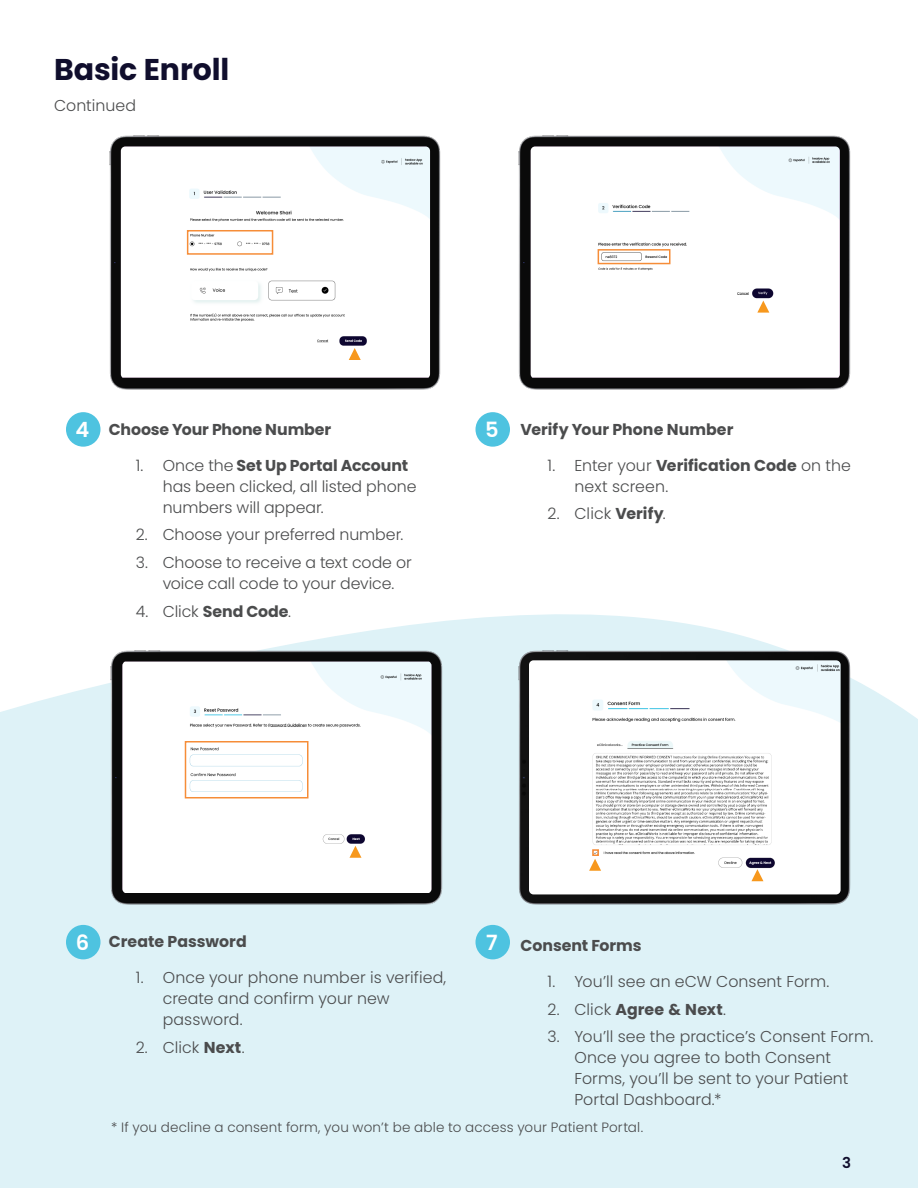
<style>
.page{position:relative;width:918px;height:1188px;background:#fff}
.page>*{position:absolute;margin:0;border:0;box-sizing:border-box;transform-origin:0 0}
.t1{font:700 30px "Poppins";letter-spacing:-.005em;color:#100e2d}
.t2{font:600 21px "Poppins";color:#fff}
.t3{font:300 15.75px/21px "Poppins";color:#4b4c4d}
.t4{font:700 15.75px "Poppins";color:#4b4c4d}
.t5{font:600 15px "Poppins";color:#100e2d}
.t6{font:300 13.5px "Poppins";letter-spacing:.01em;color:#4b4c4d}
.s1{font-weight:700}
.s2{font-weight:300}
</style>
<div class="page">
<svg style="left:0;top:614px;width:918px;height:574px;fill:#def2f7"></svg>
<div style="left:66px;top:412px;width:34px;height:35px;background:#4ec3e0;border-radius:50%"></div>
<div style="left:66px;top:925px;width:34px;height:34px;background:#4ec3e0;border-radius:50%"></div>
<div style="left:476px;top:925px;width:34px;height:34px;background:#4ec3e0;border-radius:50%"></div>
<div style="left:476px;top:412px;width:34px;height:35px;background:#4ec3e0;border-radius:50%"></div>
<img style="left:518px;top:135px;width:333px;height:255px">
<img style="left:531px;top:146px;width:309px;height:232px">
<div style="left:598px;top:249px;width:72px;height:15px;border:2px solid #f68d38"></div>
<svg style="left:757px;top:301px;width:12px;height:12px"></svg>
<img style="left:109px;top:135px;width:332px;height:255px">
<img style="left:121px;top:146px;width:309px;height:232px">
<div style="left:187px;top:230px;width:86px;height:25px;border:2px solid #f68d38"></div>
<svg style="left:349px;top:348px;width:12px;height:12px"></svg>
<img style="left:110px;top:648px;width:333px;height:258px">
<img style="left:122px;top:662px;width:310px;height:231px">
<div style="left:185px;top:741px;width:124px;height:57px;border:2px solid #f68d38"></div>
<svg style="left:349px;top:846px;width:12px;height:12px"></svg>
<img style="left:518px;top:648px;width:334px;height:258px">
<img style="left:529px;top:660px;width:312px;height:234px">
<svg style="left:751px;top:869px;width:12px;height:12px"></svg>
<svg style="left:589px;top:859px;width:12px;height:12px"></svg>
<div style="left:592px;top:849px;width:7px;height:7px;border:2px solid #f68d38"></div>
<h1 class="t1" style="left:54px;top:52px;width:177px">Basic Enroll</h1>
<p class="t3" style="left:54px;top:95px;width:84px">Continued</p>
<h2 class="t2" style="left:76px;top:418px;width:15px">4</h2>
<p class="t4" style="left:109px;top:420px;width:224px">Choose Your Phone Number</p>
<p class="t3" style="left:163px;top:455px;width:255px;text-indent:-27px">1. Once the <span class="s1">Set Up Portal Account </span>has been clicked, all listed phone numbers will appear.</p>
<p class="t3" style="left:136px;top:525px;width:268px">2. Choose your preferred number.</p>
<p class="t3" style="left:136px;top:552px;width:278px;text-align:center">3. Choose to receive a text code or voice call code to your device.</p>
<p class="t3" style="left:136px;top:601px;width:156px">4. Click <span class="s1">Send Code</span>.</p>
<h2 class="t2" style="left:485px;top:418px;width:15px">5</h2>
<p class="t4" style="left:521px;top:420px;width:214px">Verify Your Phone Number</p>
<p class="t3" style="left:575px;top:455px;width:278px;text-indent:-27px">1. Enter your <span class="s1">Verification Code</span> on the next screen.</p>
<p class="t3" style="left:548px;top:504px;width:118px">2. Click <span class="s1">Verify</span>.</p>
<h2 class="t2" style="left:76px;top:930px;width:15px">6</h2>
<h2 class="t2" style="left:486px;top:930px;width:13px">7</h2>
<p class="t4" style="left:109px;top:933px;width:140px">Create Password</p>
<p class="t3" style="left:163px;top:968px;width:285px;text-indent:-27px">1. Once your phone number is verified, create and confirm your new password.</p>
<p class="t3" style="left:136px;top:1037px;width:109px">2. Click <span class="s1">Next</span>.</p>
<p class="t4" style="left:521px;top:936px;width:123px">Consent Forms</p>
<p class="t3" style="left:548px;top:971px;width:282px">1. You’ll see an eCW Consent Form.</p>
<p class="t4" style="left:548px;top:1000px;width:179px"><span class="s2">2. Click</span> Agree &amp; Next<span class="s2">.</span></p>
<p class="t3" style="left:575px;top:1026px;width:299px;text-indent:-27px">3. You’ll see the practice’s Consent Form.<br>Once you agree to both Consent<br>Forms, you’ll be sent to your Patient<br>Portal Dashboard.*</p>
<p class="t6" style="left:111px;top:1120px;width:533px">* If you decline a consent form, you won’t be able to access your Patient Portal.</p>
<p class="t5" style="left:842px;top:1154px;width:10px">3</p>
</div>
